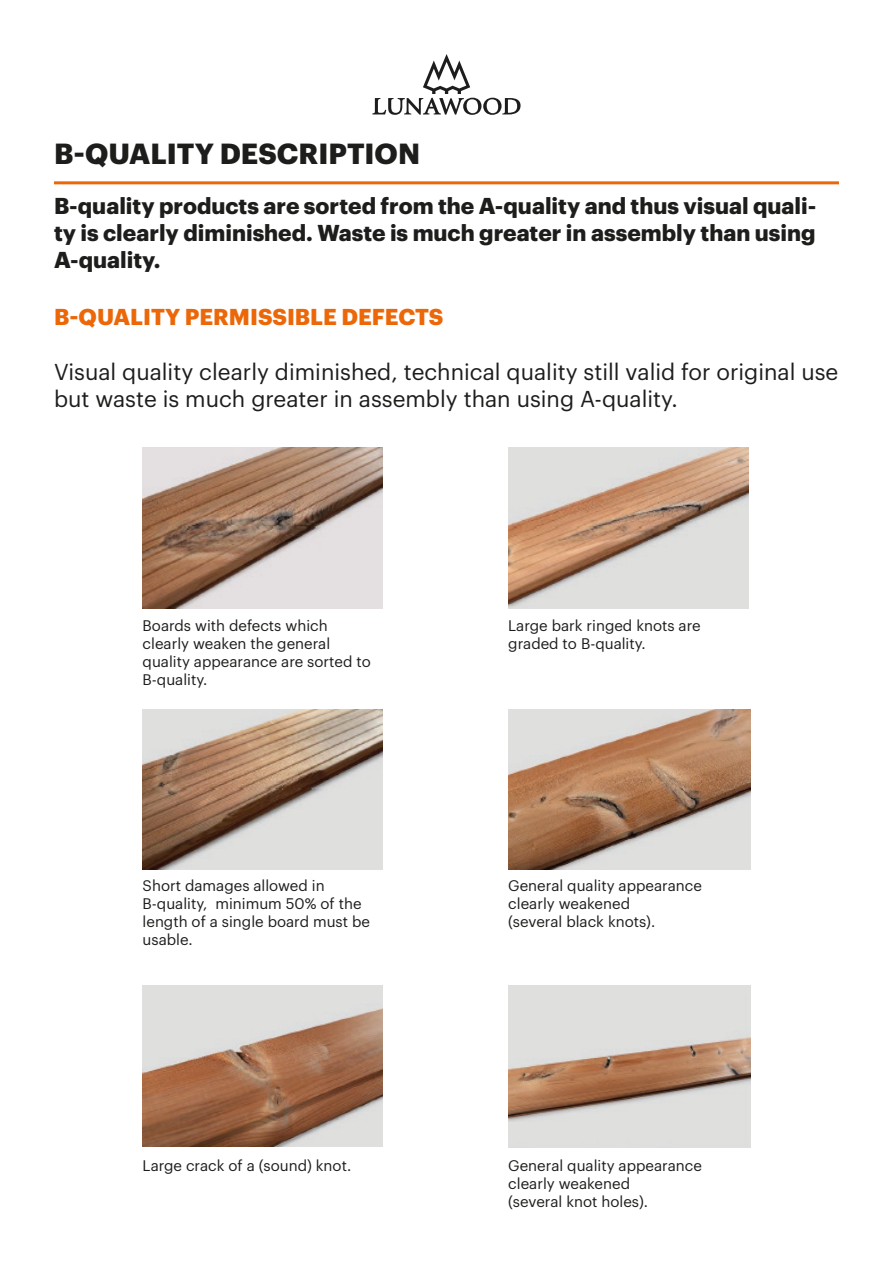
<style>
.page{position:relative;width:893px;height:1263px;background:#fff}
.page>*{position:absolute;margin:0;border:0;box-sizing:border-box;transform-origin:0 0}
.t1{font:700 28.5px "Graphik";color:#1d1d1b}
.t2{font:700 22.5px/27px "Graphik";color:#1d1d1b;text-align:justify}
.t3{font:22.5px/27px "Graphik";color:#1d1d1b}
.t4{font:700 22.5px "Graphik";color:#ec6708}
.t5{font:15px/18px "Graphik";color:#1d1d1b}
</style>
<div class="page">
<svg style="left:372px;top:54px;width:149px;height:61px"></svg>
<hr style="left:54px;top:181px;width:785px;height:3px;background:#ec6708">
<img style="left:143px;top:448px;width:239px;height:160px">
<img style="left:508px;top:448px;width:240px;height:160px">
<img style="left:143px;top:709px;width:239px;height:161px">
<img style="left:508px;top:709px;width:242px;height:161px">
<img style="left:143px;top:986px;width:239px;height:160px">
<img style="left:508px;top:986px;width:242px;height:161px">
<p class="t1" style="left:54px;top:131px;width:368px">B-QUALITY DESCRIPTION</p>
<p class="t2" style="left:54px;top:190px;width:764px">B-quality products are sorted from the A-quality and thus visual quali&shy;ty is clearly diminished. Waste is much greater in assembly than using A-quality.</p>
<p class="t4" style="left:54px;top:299px;width:391px">B-QUALITY PERMISSIBLE DEFECTS</p>
<p class="t3" style="left:54px;top:356px;width:786px">Visual quality clearly diminished, technical quality still valid for original use but waste is much greater in assembly than using A-quality.</p>
<p class="t5" style="left:143px;top:615px;width:230px">Boards with defects which clearly weaken the general quality appearance are sorted to<br>B-quality.</p>
<p class="t5" style="left:508px;top:615px;width:194px">Large bark ringed knots are graded to B-quality.</p>
<p class="t5" style="left:143px;top:876px;width:229px">Short damages allowed in<br>B-quality, minimum 50% of the length of a single board must be usable.</p>
<p class="t5" style="left:508px;top:876px;width:195px">General quality appearance clearly weakened</p>
<p class="t5" style="left:508px;top:912px;width:149px">(several black knots).</p>
<p class="t5" style="left:143px;top:1155px;width:210px">Large crack of a (sound) knot.</p>
<p class="t5" style="left:508px;top:1155px;width:195px">General quality appearance clearly weakened</p>
<p class="t5" style="left:508px;top:1191px;width:141px">(several knot holes).</p>
</div>
